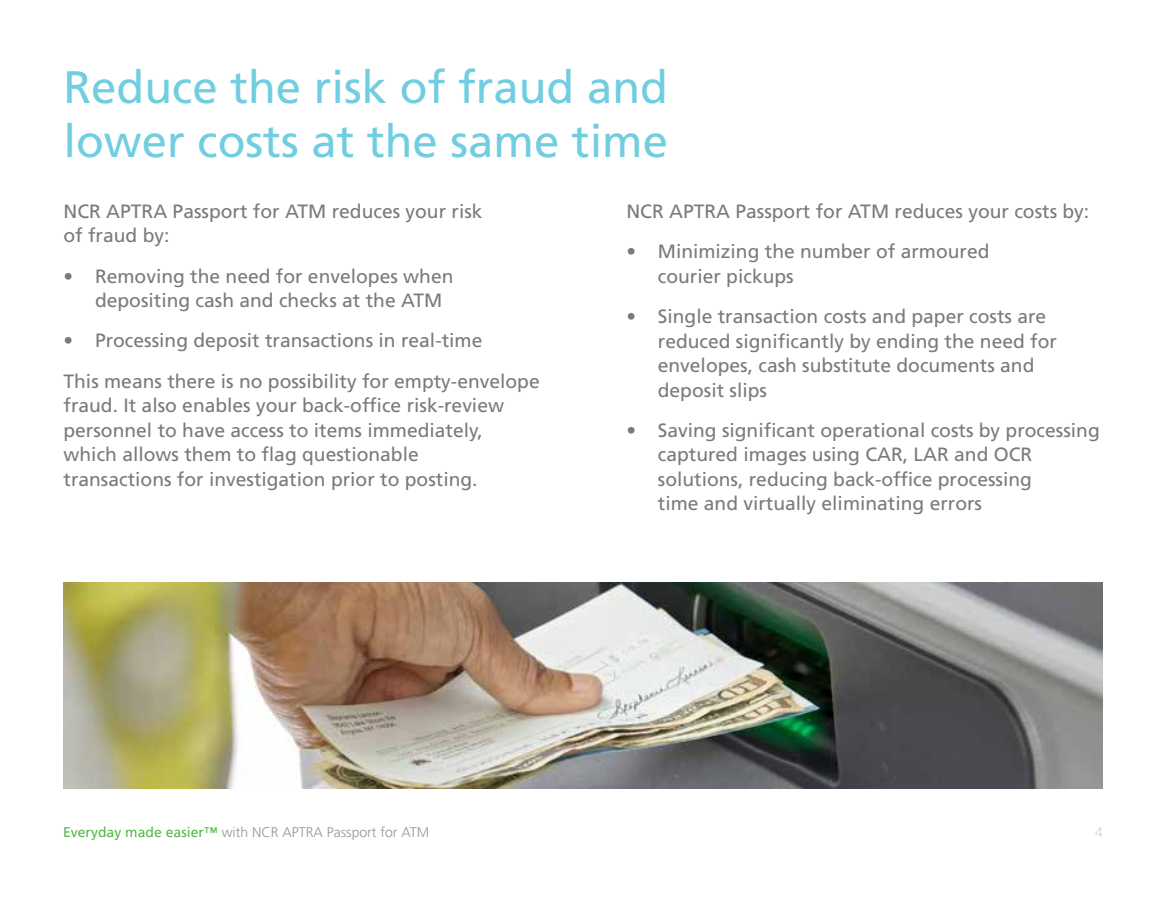
<style>
.page{position:relative;width:1166px;height:901px;background:#fff}
.page>*{position:absolute;margin:0;border:0;box-sizing:border-box;transform-origin:0 0}
.t1{font:45.5px/54.6px "Frutiger LT Std";color:#71cde0}
.t2{font:19.25px/24.5px "Frutiger LT Std";color:#797a7d}
.t3{font:300 14px "Frutiger LT Std";color:#939598}
.t4{font:300 14px "Frutiger LT Std";color:#d1d3d4}
.s1{font-weight:400;color:#54b948}
</style>
<div class="page">
<img style="left:63px;top:583px;width:1039px;height:205px">
<h1 class="t1" style="left:63px;top:60px;width:606px">Reduce the risk of fraud and lower costs at the same time</h1>
<p class="t2" style="left:63px;top:199px;width:420px">NCR APTRA Passport for ATM reduces your risk of fraud by:</p>
<p class="t2" style="left:95px;top:264px;width:360px;text-indent:-31px">• Removing the need for envelopes when depositing cash and checks at the ATM</p>
<p class="t2" style="left:63px;top:321px;width:478px;line-height:40.2px">• Processing deposit transactions in real-time<br>This means there is no possibility for empty-envelope</p>
<p class="t2" style="left:63px;top:393px;width:442px">fraud. It also enables your back-office risk-review personnel to have access to items immediately, which allows them to flag questionable transactions for investigation prior to posting.</p>
<p class="t2" style="left:626px;top:199px;width:464px">NCR APTRA Passport for ATM reduces your costs by:</p>
<p class="t2" style="left:658px;top:239px;width:333px;text-indent:-31px">• Minimizing the number of armoured courier pickups</p>
<p class="t2" style="left:658px;top:304px;width:400px;text-indent:-31px">• Single transaction costs and paper costs are reduced significantly by ending the need for envelopes, cash substitute documents and deposit slips</p>
<p class="t2" style="left:658px;top:418px;width:443px;text-indent:-31px">• Saving significant operational costs by processing captured images using CAR, LAR and OCR solutions, reducing back-office processing<br>time and virtually eliminating errors</p>
<p class="t3" style="left:63px;top:824px;width:368px"><span class="s1">Everyday made easier™</span> with NCR APTRA Passport for ATM</p>
<p class="t4" style="left:1095px;top:825px;width:9px">4</p>
</div>
